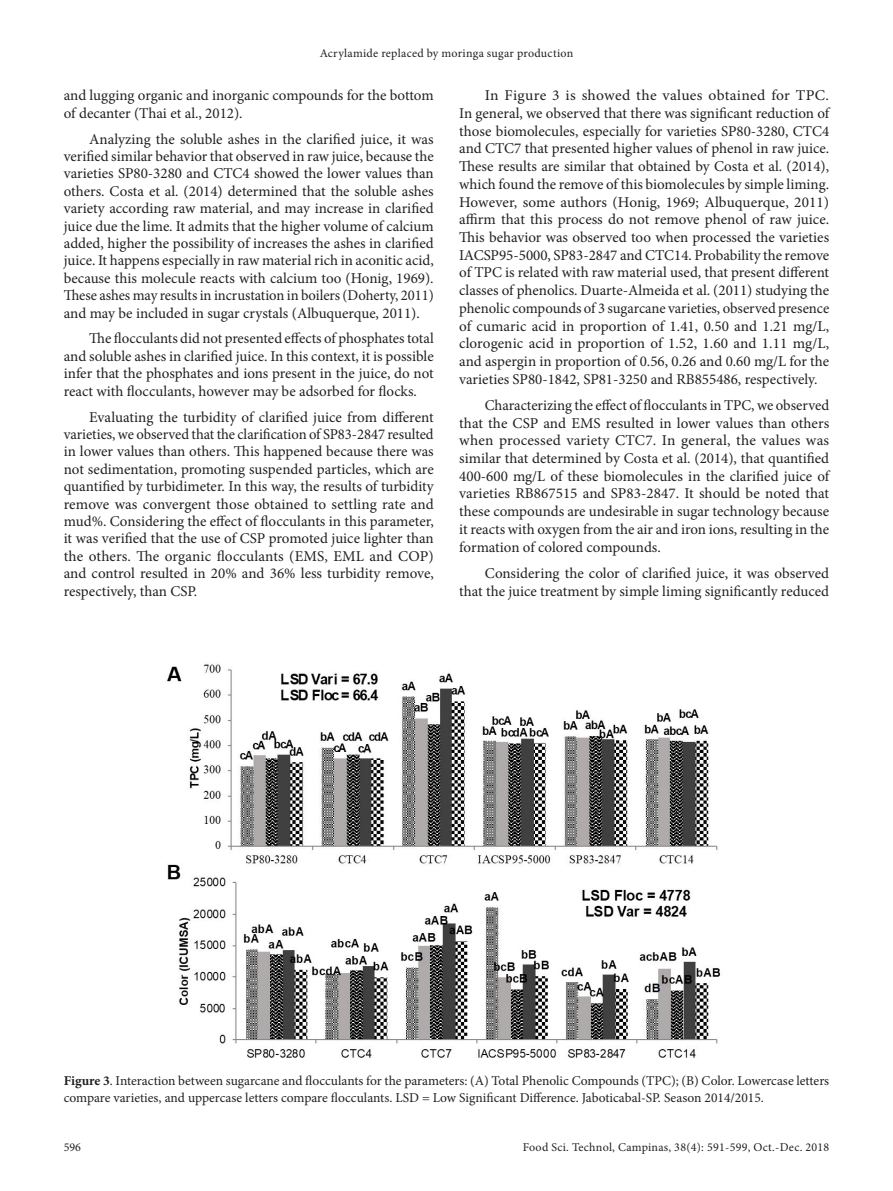
<style>
.page{position:relative;width:893px;height:1191px;background:#fff}
.page>*{position:absolute;margin:0;border:0;box-sizing:border-box;transform-origin:0 0}
.Paragraph{font:15px/17.4px "Minion Pro";color:#231f20;text-align:justify}
.Paragraph-2{font:15px/17.7px "Minion Pro";color:#231f20;text-align:justify;scale:1.04 1}
.FigureCaption{font:13.5px/16.2px "Minion Pro";color:#231f20}
.t1{font:12px "Minion Pro";letter-spacing:.025em;color:#231f20}
.s1{font-weight:700}
</style>
<div class="page">
<img style="left:167px;top:664px;width:554px;height:394px">
<p class="t1" style="left:320px;top:45px;width:255px">Acrylamide replaced by moringa sugar production</p>
<p class="Paragraph" style="left:64px;top:87px;width:371px">and lugging organic and inorganic compounds for the bottom of decanter (Thai et al., 2012).</p>
<p class="Paragraph" style="left:64px;top:130px;width:371px;text-indent:26px">Analyzing the soluble ashes in the clarified juice, it was verified similar behavior that observed in raw juice, because the varieties SP80-3280 and CTC4 showed the lower values than others. Costa et al. (2014) determined that the soluble ashes variety according raw material, and may increase in clarified juice due the lime. It admits that the higher volume of calcium added, higher the possibility of increases the ashes in clarified juice. It happens especially in raw material rich in aconitic acid, because this molecule reacts with calcium too (Honig, 1969).<br>These ashes may results in incrustation in boilers (Doherty, 2011) and may be included in sugar crystals (Albuquerque, 2011).</p>
<p class="Paragraph" style="left:64px;top:330px;width:372px;text-indent:26px">The flocculants did not presented effects of phosphates total and soluble ashes in clarified juice. In this context, it is possible infer that the phosphates and ions present in the juice, do not react with flocculants, however may be adsorbed for flocks.</p>
<p class="Paragraph" style="left:64px;top:408px;width:372px;text-indent:26px">Evaluating the turbidity of clarified juice from different varieties, we observed that the clarification of SP83-2847 resulted in lower values than others. This happened because there was not sedimentation, promoting suspended particles, which are quantified by turbidimeter. In this way, the results of turbidity remove was convergent those obtained to settling rate and mud%. Considering the effect of flocculants in this parameter, it was verified that the use of CSP promoted juice lighter than the others. The organic flocculants (EMS, EML and COP) and control resulted in 20% and 36% less turbidity remove, respectively, than CSP.</p>
<p class="Paragraph-2" style="left:459px;top:87px;width:357px;text-indent:26px">In Figure 3 is showed the values obtained for TPC.<br>In general, we observed that there was significant reduction of those biomolecules, especially for varieties SP80-3280, CTC4 and CTC7 that presented higher values of phenol in raw juice.<br>These results are similar that obtained by Costa et al. (2014), which found the remove of this biomolecules by simple liming.<br>However, some authors (Honig, 1969; Albuquerque, 2011) affirm that this process do not remove phenol of raw juice.<br>This behavior was observed too when processed the varieties IACSP95-5000, SP83-2847 and CTC14. Probability the remove of TPC is related with raw material used, that present different classes of phenolics. Duarte-Almeida et al. (2011) studying the phenolic compounds of 3 sugarcane varieties, observed presence of cumaric acid in proportion of 1.41, 0.50 and 1.21 mg/L, clorogenic acid in proportion of 1.52, 1.60 and 1.11 mg/L, and aspergin in proportion of 0.56, 0.26 and 0.60 mg/L for the varieties SP80-1842, SP81-3250 and RB855486, respectively.</p>
<p class="Paragraph" style="left:459px;top:396px;width:372px;text-indent:26px">Characterizing the effect of flocculants in TPC, we observed that the CSP and EMS resulted in lower values than others when processed variety CTC7. In general, the values was similar that determined by Costa et al. (2014), that quantified 400-600 mg/L of these biomolecules in the clarified juice of varieties RB867515 and SP83-2847. It should be noted that these compounds are undesirable in sugar technology because it reacts with oxygen from the air and iron ions, resulting in the formation of colored compounds.</p>
<p class="Paragraph" style="left:459px;top:564px;width:371px;text-align:right">Considering the color of clarified juice, it was observed that the juice treatment by simple liming significantly reduced</p>
<p class="FigureCaption" style="left:64px;top:1073px;width:767px"><span class="s1">Figure 3</span>. Interaction between sugarcane and flocculants for the parameters: (A) Total Phenolic Compounds (TPC); (B) Color. Lowercase letters compare varieties, and uppercase letters compare flocculants. LSD = Low Significant Difference. Jaboticabal-SP. Season 2014/2015.</p>
<p class="t1" style="left:523px;top:1139px;width:308px">Food Sci. Technol, Campinas, 38(4): 591-599, Oct.-Dec. 2018</p>
</div>
